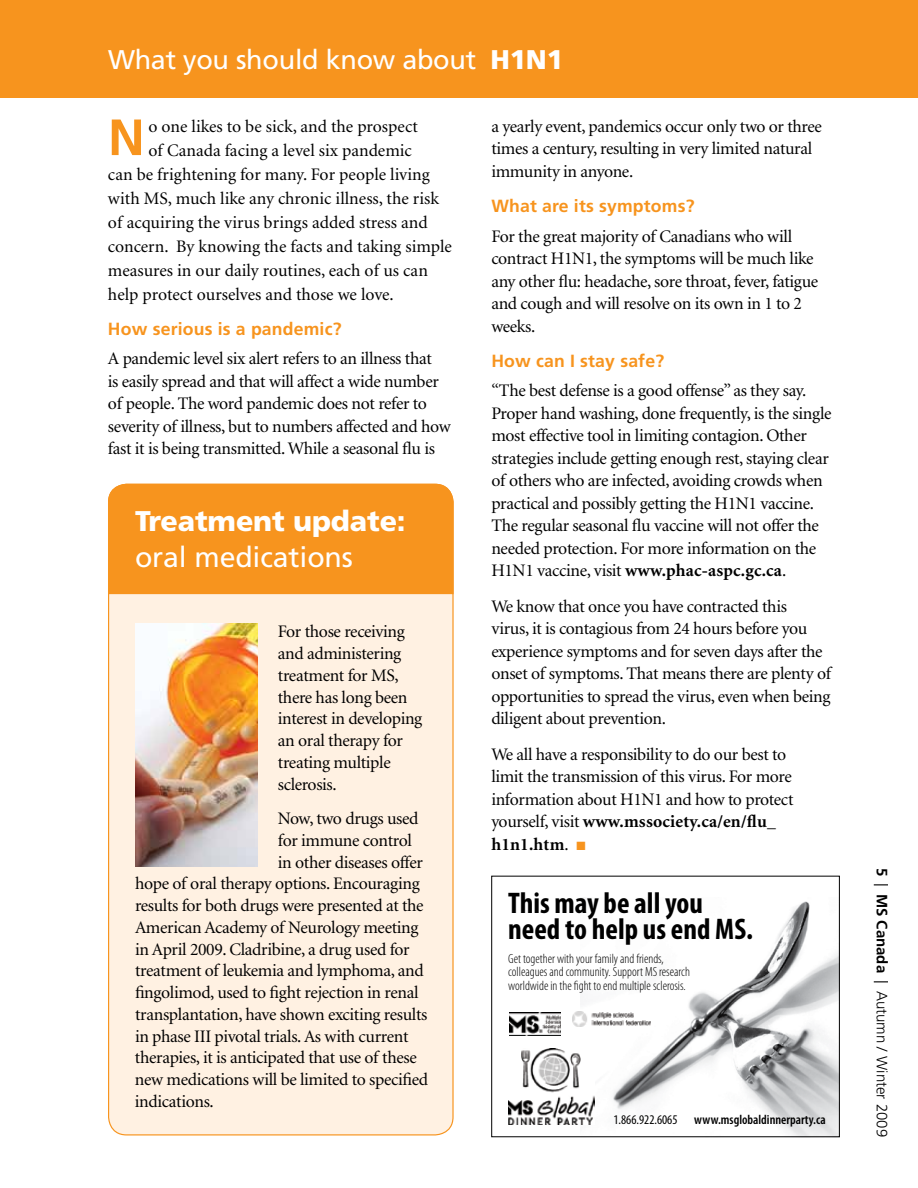
<style>
.page{position:relative;width:918px;height:1188px;background:#fff}
.page>*{position:absolute;margin:0;border:0;box-sizing:border-box;transform-origin:0 0}
.t1{font:700 51px "Frutiger";color:#f7941e}
.t2{font:700 condensed 29.85px/26.8px "Myriad Pro";color:#000}
.t3{font:900 28.5px "Frutiger";letter-spacing:-.005em;color:#fff}
.t4{font:28.5px "Frutiger";letter-spacing:-.005em;color:#fff}
.t5{font:27px "Frutiger";letter-spacing:-.01em;color:#fff}
.t6{font:17.7px/22.5px "Minion";letter-spacing:-.02em;color:#000}
.t7{font:17.7px "Minion";color:#000}
.t8{font:700 17.7px "Frutiger";letter-spacing:.01em;color:#f7941e}
.t9{font:300 15px "Frutiger";color:#000}
.t10{font:300 condensed 13.35px/13.4px "Myriad Pro";color:#000}
.t11{font:600 condensed 13.35px "Myriad Pro";color:#000}
.t12{font:condensed 13.35px "Myriad Pro";color:#000}
.s1{font-weight:900}
.s2{font-weight:700}
.s3{color:#f7941e}
</style>
<div class="page">
<div style="left:109px;top:484px;width:344px;height:651px;background:#fff1e2;border-radius:18px"></div>
<svg style="left:874px;top:884px;width:14px;height:1px"></svg>
<svg style="left:874px;top:981px;width:14px;height:1px"></svg>
<div style="left:0;top:0;width:918px;height:97px;background:#f7941e"></div>
<img style="left:580px;top:898px;width:258px;height:237px">
<img style="left:508px;top:1049px;width:86px;height:76px">
<img style="left:509px;top:1012px;width:52px;height:24px">
<img style="left:572px;top:1011px;width:79px;height:15px">
<div style="left:491px;top:876px;width:349px;height:261px;border:1px solid #000"></div>
<div style="left:108px;top:483px;width:346px;height:112px;background:#f7941e"></div>
<img style="left:135px;top:624px;width:123px;height:243px">
<h3 class="t5" style="left:108px;top:44px;width:457px">What you should know about <span class="s1">H1N1</span></h3>
<h1 class="t1" style="left:108px;top:107px;width:38px">N</h1>
<p class="t7" style="left:148px;top:117px;width:271px">o one likes to be sick, and the prospect</p>
<p class="t7" style="left:148px;top:141px;width:265px">of Canada facing a level six pandemic</p>
<p class="t7" style="left:108px;top:165px;width:323px">can be frightening for many. For people living</p>
<p class="t7" style="left:108px;top:189px;width:333px">with MS, much like any chronic illness, the risk</p>
<p class="t7" style="left:108px;top:213px;width:321px">of acquiring the virus brings added stress and</p>
<p class="t7" style="left:108px;top:237px;width:346px">concern. By knowing the facts and taking simple</p>
<p class="t7" style="left:108px;top:261px;width:321px">measures in our daily routines, each of us can</p>
<p class="t7" style="left:108px;top:285px;width:287px">help protect ourselves and those we love.</p>
<p class="t8" style="left:108px;top:318px;width:235px">How serious is a pandemic?</p>
<p class="t6" style="left:108px;top:348px;width:344px">A pandemic level six alert refers to an illness that<br>is easily spread and that will affect a wide number of people. The word pandemic does not refer to severity of illness, but to numbers affected and how fast it is being transmitted. While a seasonal flu is</p>
<h3 class="t3" style="left:135px;top:504px;width:272px">Treatment update:</h3>
<h3 class="t4" style="left:135px;top:540px;width:219px">oral medications</h3>
<p class="t6" style="left:278px;top:621px;width:146px;line-height:21.8px">For those receiving and administering treatment for MS, there has long been interest in developing an oral therapy for treating multiple sclerosis.</p>
<p class="t6" style="left:278px;top:808px;width:142px">Now, two drugs used</p>
<p class="t6" style="left:278px;top:830px;width:136px">for immune control</p>
<p class="t6" style="left:278px;top:851px;width:146px">in other diseases offer</p>
<p class="t6" style="left:135px;top:873px;width:286px">hope of oral therapy options. Encouraging</p>
<p class="t6" style="left:135px;top:895px;width:290px">results for both drugs were presented at the</p>
<p class="t6" style="left:135px;top:917px;width:285px">American Academy of Neurology meeting</p>
<p class="t6" style="left:135px;top:938px;width:276px">in April 2009. Cladribine, a drug used for</p>
<p class="t6" style="left:135px;top:960px;width:290px">treatment of leukemia and lymphoma, and</p>
<p class="t6" style="left:135px;top:982px;width:285px">fingolimod, used to fight rejection in renal</p>
<p class="t6" style="left:135px;top:1004px;width:294px">transplantation, have shown exciting results</p>
<p class="t6" style="left:135px;top:1025px;width:275px">in phase III pivotal trials. As with current</p>
<p class="t6" style="left:135px;top:1047px;width:283px">therapies, it is anticipated that use of these</p>
<p class="t6" style="left:135px;top:1069px;width:295px">new medications will be limited to specified</p>
<p class="t6" style="left:135px;top:1091px;width:80px">indications.</p>
<p class="t6" style="left:491px;top:116px;width:332px">a yearly event, pandemics occur only two or three times a century, resulting in very limited natural immunity in anyone.</p>
<p class="t8" style="left:491px;top:196px;width:205px">What are its symptoms?</p>
<p class="t6" style="left:491px;top:225px;width:328px">For the great majority of Canadians who will contract H1N1, the symptoms will be much like any other flu: headache, sore throat, fever, fatigue and cough and will resolve on its own in 1 to 2 weeks.</p>
<p class="t8" style="left:491px;top:351px;width:174px">How can I stay safe?</p>
<p class="t6" style="left:491px;top:380px;width:342px">“The best defense is a good offense” as they say.<br>Proper hand washing, done frequently, is the single most effective tool in limiting contagion. Other strategies include getting enough rest, staying clear of others who are infected, avoiding crowds when practical and possibly getting the H1N1 vaccine.<br>The regular seasonal flu vaccine will not offer the needed protection. For more information on the H1N1 vaccine, visit <span class="s2">www.phac-aspc.gc.ca</span>.</p>
<p class="t6" style="left:491px;top:596px;width:341px">We know that once you have contracted this<br>virus, it is contagious from 24 hours before you experience symptoms and for seven days after the onset of symptoms. That means there are plenty of opportunities to spread the virus, even when being diligent about prevention.</p>
<p class="t6" style="left:491px;top:744px;width:304px">We all have a responsibility to do our best to limit the transmission of this virus. For more information about H1N1 and how to protect yourself, visit <span class="s2">www.mssociety.ca/en/flu_ h1n1.htm</span>. <span class="s3">■</span></p>
<h2 class="t2" style="left:508px;top:890px;width:246px">This may be all you need to help us end MS.</h2>
<p class="t10" style="left:508px;top:952px;width:183px">Get together with your family and friends, colleagues and community. Support MS research worldwide in the fight to end multiple sclerosis.</p>
<p class="t12" style="left:613px;top:1112px;width:66px">1.866.922.6065</p>
<p class="t11" style="left:694px;top:1112px;width:133px">www.msglobaldinnerparty.ca</p>
<p class="t9" style="left:890px;top:868px;width:271px;rotate:90deg"><span class="s2">5 MS Canada</span> Autumn / Winter 2009</p>
</div>
